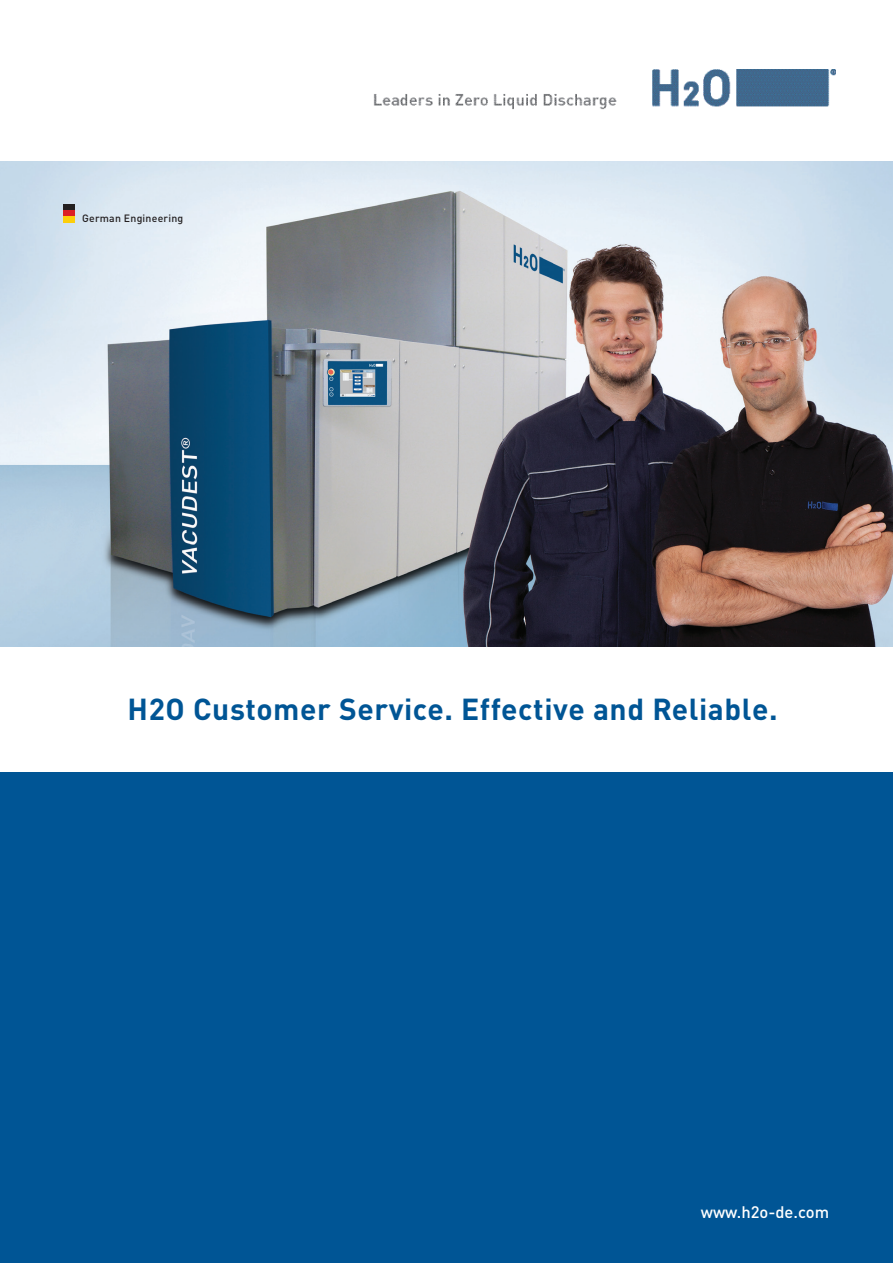
<style>
.page{position:relative;width:893px;height:1263px;background:#fff}
.page>*{position:absolute;margin:0;border:0;box-sizing:border-box;transform-origin:0 0}
.t1{font:700 30px "DINOT";letter-spacing:.02em;color:#005595}
.t2{font:500 16.5px "DINOT";color:#fff}
.t3{font:500 10.5px "DINOT";letter-spacing:.02em;color:#231f20}
</style>
<div class="page">
<div style="left:0;top:772px;width:893px;height:491px;background:#005595"></div>
<img style="left:0;top:162px;width:893px;height:484px">
<div style="left:64px;top:204px;width:11px;height:6px;background:#231f20"></div>
<div style="left:64px;top:210px;width:11px;height:6px;background:#dc1f25"></div>
<div style="left:64px;top:216px;width:11px;height:6px;background:#fcce0a"></div>
<img style="left:374px;top:70px;width:462px;height:39px">
<p class="t3" style="left:82px;top:211px;width:103px">German Engineering</p>
<p class="t1" style="left:128px;top:690px;width:652px">H2O Customer Service. Effective and Reliable.</p>
<p class="t2" style="left:701px;top:1201px;width:130px">www.h2o-de.com</p>
</div>
